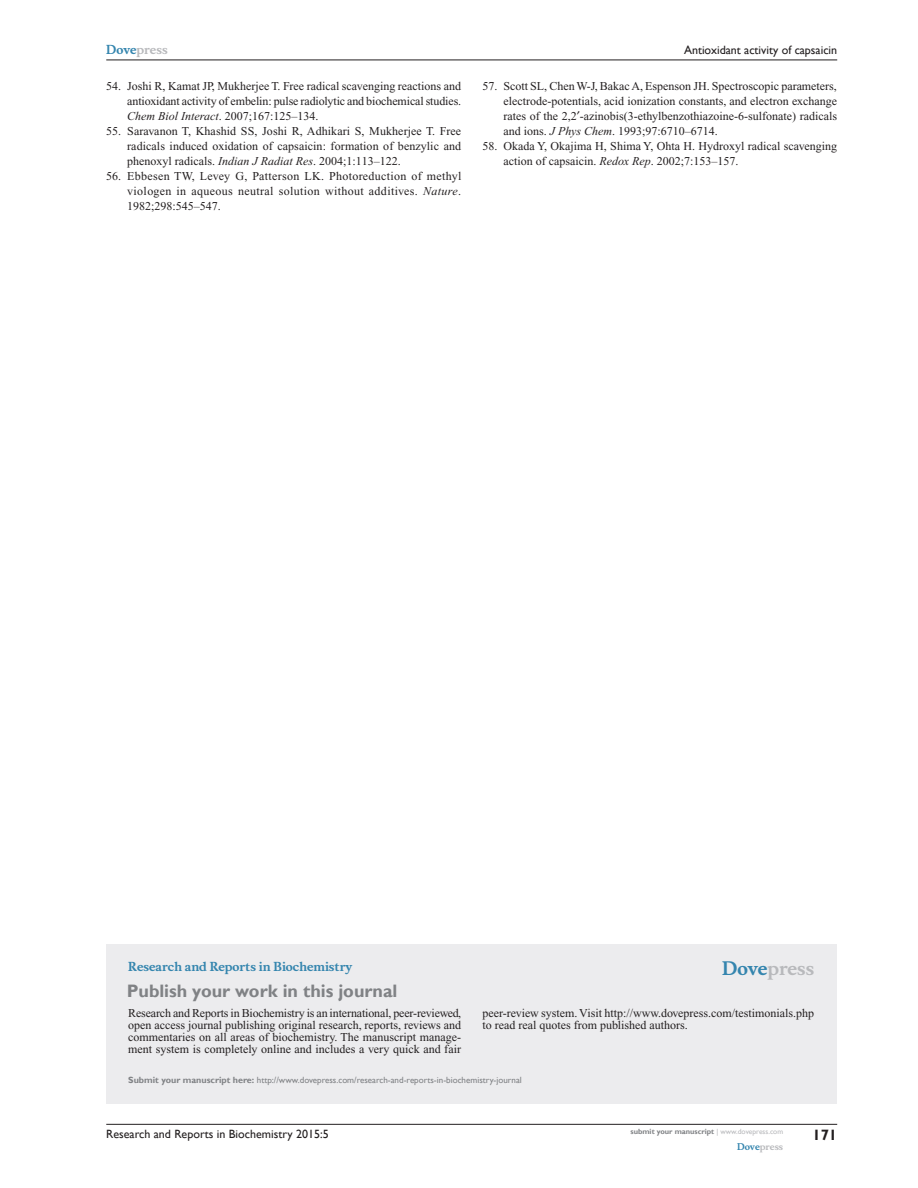
<style>
.page{position:relative;width:918px;height:1188px;background:#fff}
.page>*{position:absolute;margin:0;border:0;box-sizing:border-box;transform-origin:0 0}
.PromBx-H1{font:700 18px "Gill Sans";color:#808285}
.PromBx-Brand{font:700 18px "Musee";color:#b8b9bc}
.t1{font:700 15px "Gill Sans";color:#231f20}
.RefNL2{font:12px/15px "Times New Roman";color:#231f20;text-align:justify}
.PromBx-Tx{font:12px/12px "Times New Roman";color:#231f20;text-align:justify}
.t2{font:12px "Gill Sans";color:#231f20}
.PromBx-JrnlName{font:700 12px "Musee";color:#3485ae}
.t3{font:700 12px "Musee";color:#b8b9bc}
.PromBx-SubmitMssWebA{font:9px "Gill Sans";color:#808285}
.t4{font:700 9px "Musee";color:#b8b9bc}
.t5{font:700 7.5px "Gill Sans";color:#808285}
.s1{color:#3485ae}
.s2{font-style:italic}
.s3{font-weight:700}
.s4{font-weight:400;color:#b8b9bc}
</style>
<div class="page">
<div style="left:106px;top:944px;width:731px;height:159px;background:#ececee"></div>
<hr style="left:106px;top:1124px;width:731px;height:1px;background:#231f20">
<hr style="left:106px;top:60px;width:731px;height:1px;background:#231f20">
<p class="t3" style="left:106px;top:43px;width:63px"><span class="s1">Dove</span>press</p>
<p class="RefNL2" style="left:127px;top:79px;width:335px;text-indent:-21px">54. Joshi R, Kamat JP, Mukherjee T. Free radical scavenging reactions and antioxidant activity of embelin: pulse radiolytic and biochemical studies.<br><span class="s2">Chem Biol Interact</span>. 2007;167:125–134.</p>
<p class="RefNL2" style="left:127px;top:124px;width:335px;text-indent:-21px">55. Saravanon T, Khashid SS, Joshi R, Adhikari S, Mukherjee T. Free radicals induced oxidation of capsaicin: formation of benzylic and phenoxyl radicals. <span class="s2">Indian J Radiat Res</span>. 2004;1:113–122.</p>
<p class="RefNL2" style="left:127px;top:169px;width:336px;text-indent:-21px">56. Ebbesen TW, Levey G, Patterson LK. Photoreduction of methyl viologen in aqueous neutral solution without additives. <span class="s2">Nature</span>.<br>1982;298:545–547.</p>
<p class="t2" style="left:684px;top:43px;width:155px">Antioxidant activity of capsaicin</p>
<p class="RefNL2" style="left:503px;top:79px;width:335px;text-indent:-21px">57. Scott SL, Chen W-J, Bakac A, Espenson JH. Spectroscopic parameters, electrode-potentials, acid ionization constants, and electron exchange rates of the 2,2 -azinobis(3-ethylbenzothiazoine-6-sulfonate) radicals and ions. <span class="s2">J Phys Chem</span>. 1993;97:6710–6714.</p>
<p class="RefNL2" style="left:503px;top:139px;width:335px;text-indent:-21px">58. Okada Y, Okajima H, Shima Y, Ohta H. Hydroxyl radical scavenging action of capsaicin. <span class="s2">Redox Rep</span>. 2002;7:153–157.</p>
<p class="PromBx-JrnlName" style="left:128px;top:959px;width:225px">Research and Reports in Biochemistry</p>
<p class="PromBx-H1" style="left:127px;top:980px;width:272px">Publish your work in this journal</p>
<p class="PromBx-Brand" style="left:722px;top:958px;width:94px"><span class="s1">Dove</span>press</p>
<p class="PromBx-Tx" style="left:128px;top:1007px;width:334px">Research and Reports in Biochemistry is an international, peer-reviewed, open access journal publishing original research, reports, reviews and commentaries on all areas of biochemistry. The manuscript manage&shy;ment system is completely online and includes a very quick and fair</p>
<p class="PromBx-Tx" style="left:482px;top:1007px;width:333px">peer-review system. Visit http://www.dovepress.com/testimonials.php to read real quotes from published authors.</p>
<p class="PromBx-SubmitMssWebA" style="left:128px;top:1075px;width:395px"><span class="s3">Submit your manuscript here:</span> http://www.dovepress.com/research-and-reports-in-biochemistry-journal</p>
<p class="t2" style="left:106px;top:1127px;width:224px">Research and Reports in Biochemistry 2015:5</p>
<p class="t5" style="left:631px;top:1127px;width:154px">submit your manuscript <span class="s4">| www.dovepress.com</span></p>
<p class="t4" style="left:737px;top:1141px;width:48px"><span class="s1">Dove</span>press</p>
<p class="t1" style="left:812px;top:1126px;width:26px">171</p>
</div>
